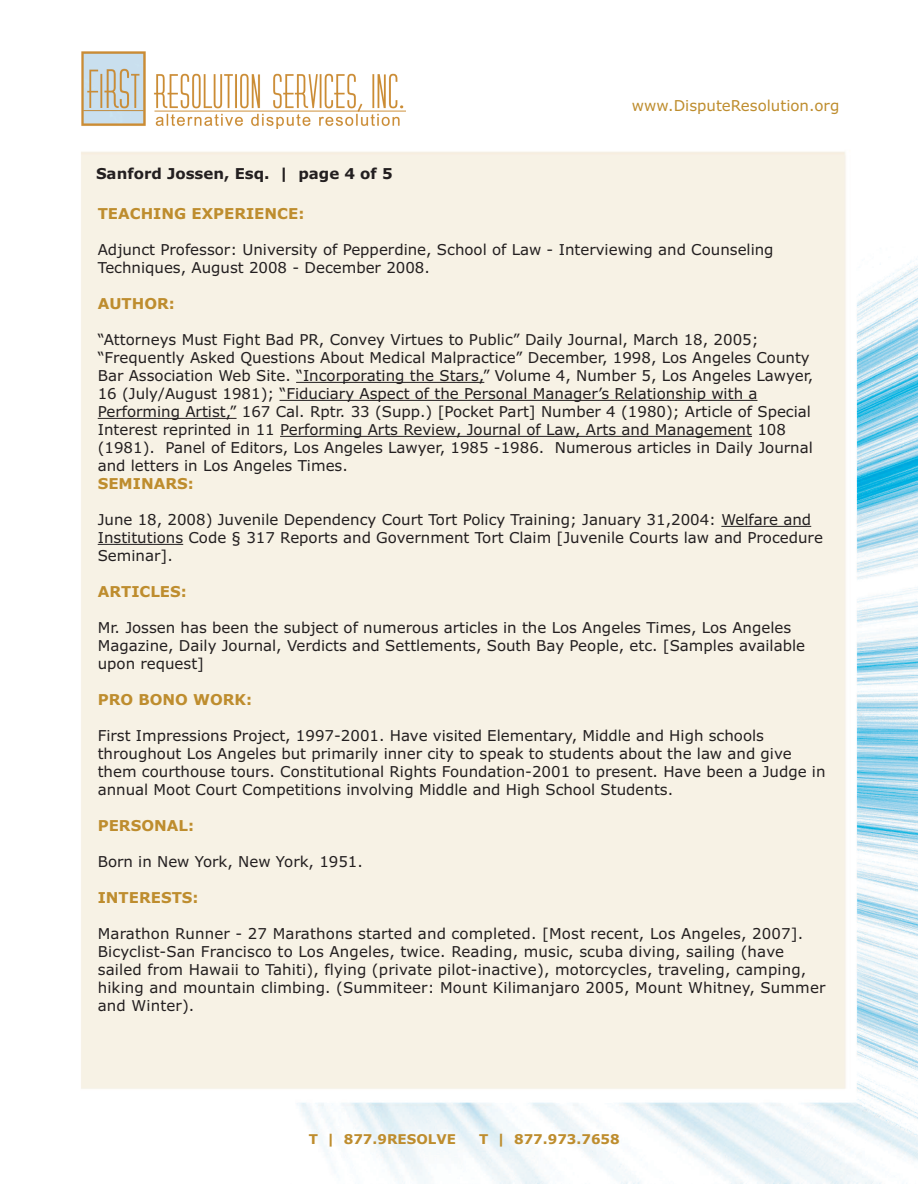
<style>
.page{position:relative;width:918px;height:1188px;background:#fff}
.page>*{position:absolute;margin:0;border:0;box-sizing:border-box;transform-origin:0 0}
.t1{font:15px/18px "Verdana";color:#231f20}
.t2{font:15px "Verdana Bold OTF";color:#be8d2e}
.t3{font:15px "Verdana Bold OTF";color:#231f20}
.t4{font:15px "Verdana";color:#be8d2e}
.t5{font:700 13.5px "Verdana";color:#be8d2e}
</style>
<div class="page">
<img style="left:81px;top:151px;width:837px;height:1032px">
<hr style="left:296px;top:382px;width:188px;height:1px;background:#231f20">
<hr style="left:280px;top:400px;width:477px;height:1px;background:#231f20">
<hr style="left:98px;top:418px;width:139px;height:1px;background:#231f20">
<hr style="left:280px;top:436px;width:472px;height:1px;background:#231f20">
<hr style="left:721px;top:526px;width:90px;height:1px;background:#231f20">
<hr style="left:98px;top:544px;width:85px;height:1px;background:#231f20">
<img style="left:82px;top:51px;width:323px;height:77px">
<p class="t3" style="left:96px;top:166px;width:298px">Sanford Jossen, Esq. | page 4 of 5</p>
<p class="t4" style="left:632px;top:97px;width:209px">www.DisputeResolution.org</p>
<p class="t2" style="left:98px;top:205px;width:208px">TEACHING EXPERIENCE:</p>
<p class="t1" style="left:98px;top:241px;width:677px">Adjunct Professor: University of Pepperdine, School of Law - Interviewing and Counseling<br>Techniques, August 2008 - December 2008.</p>
<p class="t2" style="left:98px;top:295px;width:79px">AUTHOR:</p>
<p class="t1" style="left:98px;top:331px;width:717px">“Attorneys Must Fight Bad PR, Convey Virtues to Public” Daily Journal, March 18, 2005; “Frequently Asked Questions About Medical Malpractice” December, 1998, Los Angeles County Bar Association Web Site. “Incorporating the Stars,” Volume 4, Number 5, Los Angeles Lawyer, 16 (July/August 1981); “Fiduciary Aspect of the Personal Manager’s Relationship with a Performing Artist,” 167 Cal. Rptr. 33 (Supp.) [Pocket Part] Number 4 (1980); Article of Special Interest reprinted in 11 Performing Arts Review, Journal of Law, Arts and Management 108 (1981). Panel of Editors, Los Angeles Lawyer, 1985 -1986. Numerous articles in Daily Journal and letters in Los Angeles Times.</p>
<p class="t2" style="left:98px;top:475px;width:98px">SEMINARS:</p>
<p class="t1" style="left:98px;top:511px;width:727px">June 18, 2008) Juvenile Dependency Court Tort Policy Training; January 31,2004: Welfare and<br>Institutions Code § 317 Reports and Government Tort Claim [Juvenile Courts law and Procedure<br>Seminar].</p>
<p class="t2" style="left:98px;top:583px;width:91px">ARTICLES:</p>
<p class="t1" style="left:98px;top:619px;width:709px">Mr. Jossen has been the subject of numerous articles in the Los Angeles Times, Los Angeles<br>Magazine, Daily Journal, Verdicts and Settlements, South Bay People, etc. [Samples available upon request]</p>
<p class="t2" style="left:98px;top:691px;width:156px">PRO BONO WORK:</p>
<p class="t1" style="left:98px;top:727px;width:729px">First Impressions Project, 1997-2001. Have visited Elementary, Middle and High schools throughout Los Angeles but primarily inner city to speak to students about the law and give them courthouse tours. Constitutional Rights Foundation-2001 to present. Have been a Judge in annual Moot Court Competitions involving Middle and High School Students.</p>
<p class="t2" style="left:98px;top:817px;width:98px">PERSONAL:</p>
<p class="t1" style="left:98px;top:853px;width:267px">Born in New York, New York, 1951.</p>
<p class="t2" style="left:98px;top:889px;width:102px">INTERESTS:</p>
<p class="t1" style="left:98px;top:925px;width:729px">Marathon Runner - 27 Marathons started and completed. [Most recent, Los Angeles, 2007].<br>Bicyclist-San Francisco to Los Angeles, twice. Reading, music, scuba diving, sailing (have sailed from Hawaii to Tahiti), flying (private pilot-inactive), motorcycles, traveling, camping, hiking and mountain climbing. (Summiteer: Mount Kilimanjaro 2005, Mount Whitney, Summer and Winter).</p>
<p class="t5" style="left:309px;top:1131px;width:149px">T | 877.9RESOLVE</p>
<p class="t5" style="left:479px;top:1131px;width:142px">T | 877.973.7658</p>
</div>
